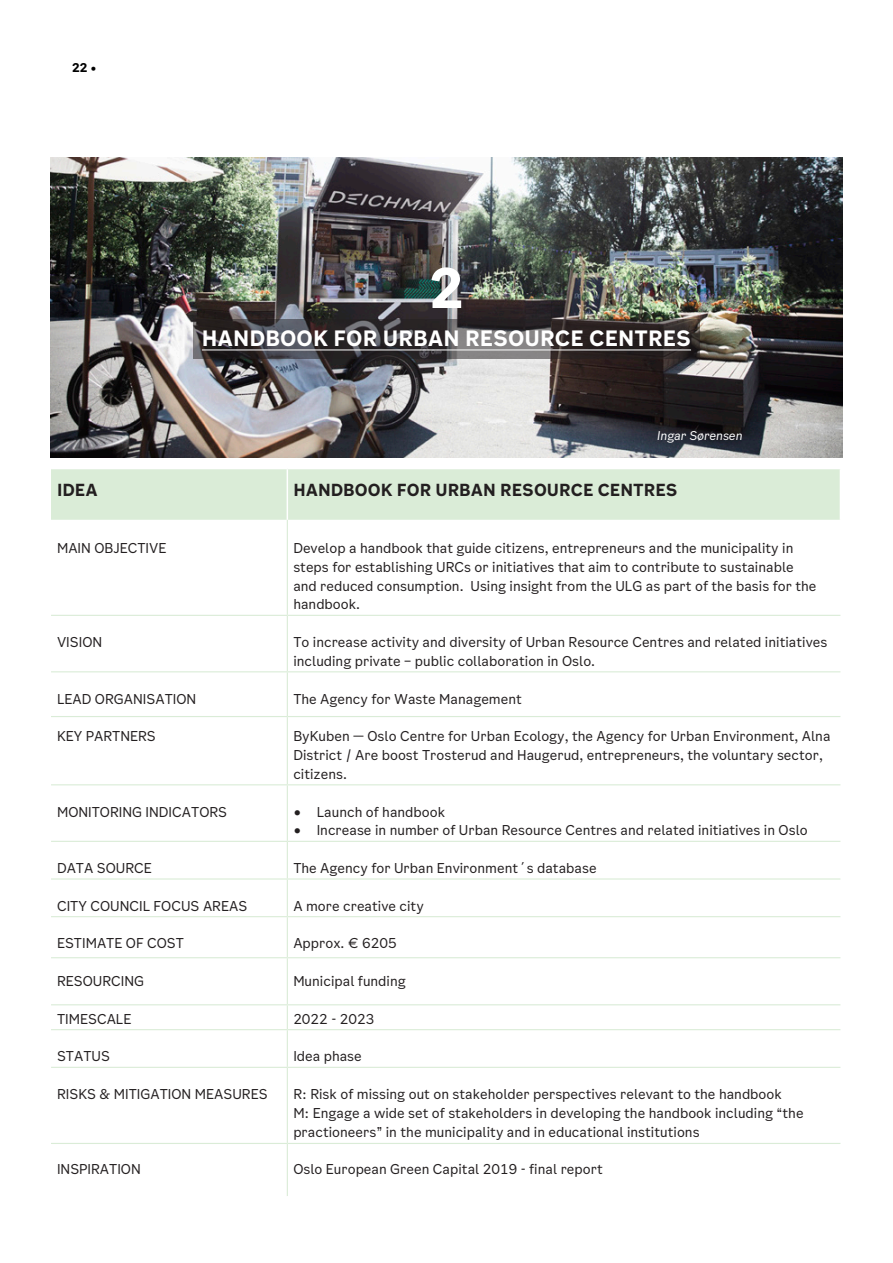
<style>
.page{position:relative;width:893px;height:1263px;background:#fff}
.page>*{position:absolute;margin:0;border:0;box-sizing:border-box;transform-origin:0 0}
.Foto{font:700 54px "Oslo Sans";color:#fff}
.Foto-2{font:700 21px "Oslo Sans";color:#fff}
.Foto-3{font:700 16.5px "Oslo Sans";color:#231f20}
.Brødtekst{font:13.5px/18.9px "Oslo Sans";color:#231f20}
.Brødtekst-2{font:italic 12px "Oslo Sans";color:#fff}
.t1{font:700 12px "Oslo Sans";color:#000}
.s1{font-size:10.5px}
</style>
<div class="page">
<div style="left:51px;top:469px;width:789px;height:51px;background:#daecd7"></div>
<svg style="left:51px;top:614px;width:789px;height:529px"></svg>
<hr style="left:287px;top:469px;width:1px;height:51px;background:#fff">
<hr style="left:287px;top:520px;width:1px;height:95px;background:#daecd7">
<hr style="left:51px;top:615px;width:236px;height:1px;background:#daecd7">
<hr style="left:287px;top:615px;width:553px;height:1px;background:#daecd7">
<hr style="left:287px;top:616px;width:1px;height:55px;background:#daecd7">
<hr style="left:51px;top:671px;width:236px;height:1px;background:#daecd7">
<hr style="left:287px;top:671px;width:553px;height:1px;background:#daecd7">
<hr style="left:287px;top:672px;width:1px;height:44px;background:#daecd7">
<hr style="left:51px;top:716px;width:236px;height:1px;background:#daecd7">
<hr style="left:287px;top:716px;width:553px;height:1px;background:#daecd7">
<hr style="left:287px;top:717px;width:1px;height:67px;background:#daecd7">
<hr style="left:51px;top:784px;width:236px;height:1px;background:#daecd7">
<hr style="left:287px;top:784px;width:553px;height:1px;background:#daecd7">
<hr style="left:287px;top:785px;width:1px;height:56px;background:#daecd7">
<hr style="left:51px;top:841px;width:236px;height:1px;background:#daecd7">
<hr style="left:287px;top:841px;width:553px;height:1px;background:#daecd7">
<hr style="left:287px;top:842px;width:1px;height:36px;background:#daecd7">
<hr style="left:51px;top:878px;width:236px;height:1px;background:#daecd7">
<hr style="left:287px;top:878px;width:553px;height:1px;background:#daecd7">
<hr style="left:287px;top:879px;width:1px;height:37px;background:#daecd7">
<hr style="left:51px;top:916px;width:236px;height:1px;background:#daecd7">
<hr style="left:287px;top:916px;width:553px;height:1px;background:#daecd7">
<hr style="left:287px;top:917px;width:1px;height:40px;background:#daecd7">
<hr style="left:51px;top:957px;width:236px;height:1px;background:#daecd7">
<hr style="left:287px;top:957px;width:553px;height:1px;background:#daecd7">
<hr style="left:287px;top:958px;width:1px;height:46px;background:#daecd7">
<hr style="left:51px;top:1004px;width:236px;height:1px;background:#daecd7">
<hr style="left:287px;top:1004px;width:553px;height:1px;background:#daecd7">
<svg style="left:287px;top:1005px;width:1px;height:24px"></svg>
<hr style="left:51px;top:1029px;width:236px;height:1px;background:#daecd7">
<hr style="left:287px;top:1029px;width:553px;height:1px;background:#daecd7">
<hr style="left:287px;top:1030px;width:1px;height:37px;background:#daecd7">
<hr style="left:51px;top:1067px;width:236px;height:1px;background:#daecd7">
<hr style="left:287px;top:1067px;width:553px;height:1px;background:#daecd7">
<hr style="left:287px;top:1068px;width:1px;height:75px;background:#daecd7">
<hr style="left:51px;top:1143px;width:236px;height:1px;background:#daecd7">
<hr style="left:287px;top:1143px;width:553px;height:1px;background:#daecd7">
<hr style="left:287px;top:1144px;width:1px;height:52px;background:#daecd7">
<img style="left:50px;top:157px;width:792px;height:300px">
<svg style="left:193px;top:319px;width:507px;height:40px;background:#413d3f"></svg>
<hr style="left:202px;top:349px;width:489px;height:1px;background:#fff">
<p class="t1" style="left:72px;top:59px;width:24px">22 <span class="s1">•</span></p>
<p class="Foto" style="left:429px;top:251px;width:36px">2</p>
<p class="Foto-2" style="left:202px;top:324px;width:491px">HANDBOOK FOR URBAN RESOURCE CENTRES</p>
<p class="Brødtekst-2" style="left:657px;top:427px;width:87px">Ingar Sørensen</p>
<p class="Foto-3" style="left:57px;top:479px;width:42px">IDEA</p>
<p class="Foto-3" style="left:293px;top:479px;width:386px">HANDBOOK FOR URBAN RESOURCE CENTRES</p>
<p class="Brødtekst" style="left:57px;top:538px;width:111px">MAIN OBJECTIVE</p>
<p class="Brødtekst" style="left:293px;top:538px;width:525px">Develop a handbook that guide citizens, entrepreneurs and the municipality in steps for establishing URCs or initiatives that aim to contribute to sustainable and reduced consumption. Using insight from the ULG as part of the basis for the handbook.</p>
<p class="Brødtekst" style="left:57px;top:633px;width:47px">VISION</p>
<p class="Brødtekst" style="left:293px;top:633px;width:535px">To increase activity and diversity of Urban Resource Centres and related initiatives including private – public collaboration in Oslo.</p>
<p class="Brødtekst" style="left:57px;top:689px;width:141px">LEAD ORGANISATION</p>
<p class="Brødtekst" style="left:293px;top:689px;width:230px">The Agency for Waste Management</p>
<p class="Brødtekst" style="left:57px;top:727px;width:100px">KEY PARTNERS</p>
<p class="Brødtekst" style="left:293px;top:727px;width:539px">ByKuben — Oslo Centre for Urban Ecology, the Agency for Urban Environment, Alna<br>District / Are boost Trosterud and Haugerud, entrepreneurs, the voluntary sector, citizens.</p>
<p class="Brødtekst" style="left:57px;top:802px;width:172px">MONITORING INDICATORS</p>
<p class="Brødtekst" style="left:293px;top:802px;width:153px">• Launch of handbook</p>
<p class="Brødtekst" style="left:293px;top:821px;width:516px">• Increase in number of Urban Resource Centres and related initiatives in Oslo</p>
<p class="Brødtekst" style="left:57px;top:859px;width:96px">DATA SOURCE</p>
<p class="Brødtekst" style="left:293px;top:859px;width:305px">The Agency for Urban Environment´s database</p>
<p class="Brødtekst" style="left:57px;top:896px;width:192px">CITY COUNCIL FOCUS AREAS</p>
<p class="Brødtekst" style="left:293px;top:896px;width:132px">A more creative city</p>
<p class="Brødtekst" style="left:57px;top:934px;width:128px">ESTIMATE OF COST</p>
<p class="Brødtekst" style="left:293px;top:934px;width:105px">Approx. € 6205</p>
<p class="Brødtekst" style="left:57px;top:972px;width:89px">RESOURCING</p>
<p class="Brødtekst" style="left:293px;top:972px;width:114px">Municipal funding</p>
<p class="Brødtekst" style="left:57px;top:1009px;width:76px">TIMESCALE</p>
<p class="Brødtekst" style="left:293px;top:1009px;width:82px">2022 - 2023</p>
<p class="Brødtekst" style="left:57px;top:1047px;width:55px">STATUS</p>
<p class="Brødtekst" style="left:293px;top:1047px;width:70px">Idea phase</p>
<p class="Brødtekst" style="left:57px;top:1085px;width:212px">RISKS &amp; MITIGATION MEASURES</p>
<p class="Brødtekst" style="left:293px;top:1085px;width:490px">R: Risk of missing out on stakeholder perspectives relevant to the handbook</p>
<p class="Brødtekst" style="left:293px;top:1103px;width:512px">M: Engage a wide set of stakeholders in developing the handbook including “the practioneers” in the municipality and in educational institutions</p>
<p class="Brødtekst" style="left:57px;top:1160px;width:85px">INSPIRATION</p>
<p class="Brødtekst" style="left:293px;top:1160px;width:311px">Oslo European Green Capital 2019 - final report</p>
</div>
